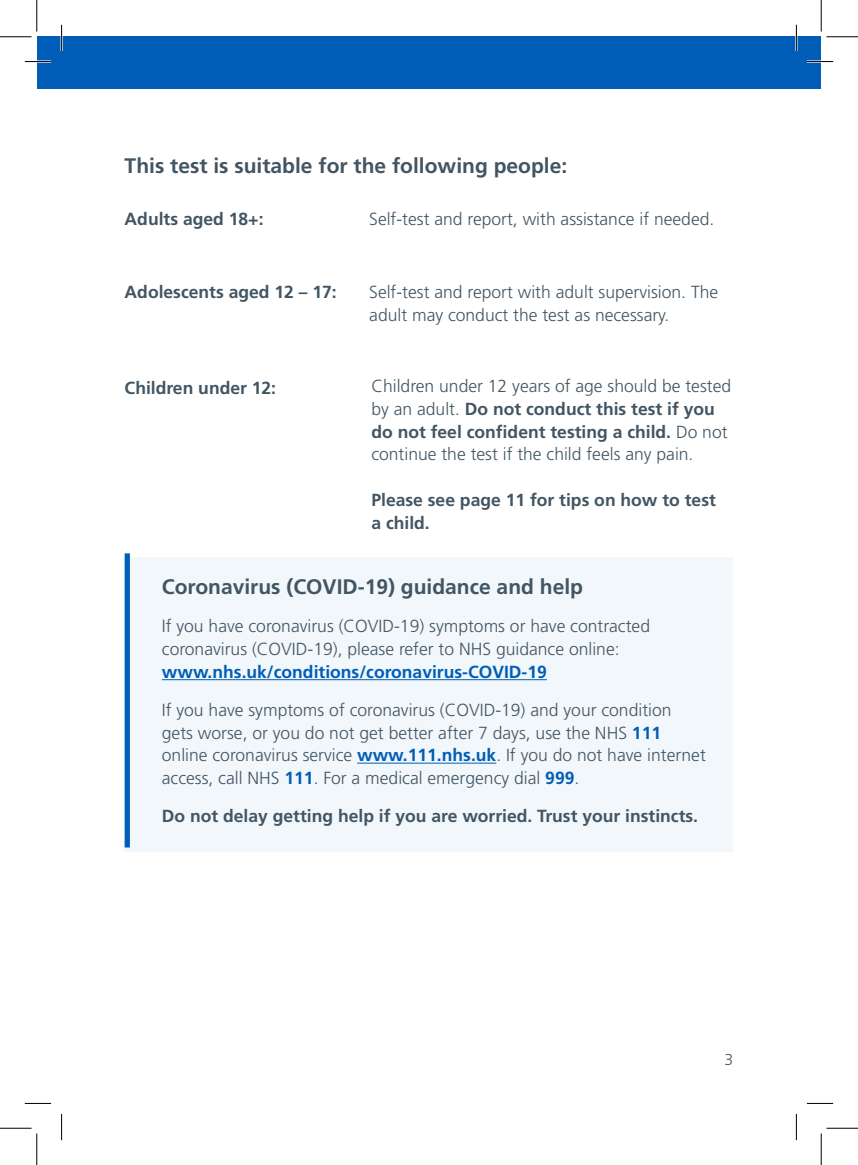
<style>
.page{position:relative;width:858px;height:1165px;background:#fff}
.page>*{position:absolute;margin:0;border:0;box-sizing:border-box;transform-origin:0 0}
.Heading_3__h3{font:700 21px "Frutiger LT Std";color:#425563}
.Paragraph_Black__p{font:300 17.5px/22.8px "Frutiger LT Std";color:#425563}
.Paragraph_Bold__p{font:700 17.5px "Frutiger LT Std";color:#425563}
.Paragraph_Black__p-2{font:700 17.5px "Frutiger LT Std";color:#005eb8}
.Paragraph_Black__p-3{font:700 17.5px/22.8px "Frutiger LT Std";color:#425563}
.Page_number__p{font:300 15.75px "Frutiger LT Std";color:#425563}
.s1{font-weight:700}
.s2{font-weight:700;color:#005eb8}
</style>
<div class="page">
<div style="left:37px;top:37px;width:25px;height:52px;background:#005eb8"></div>
<div style="left:124px;top:558px;width:608px;height:294px;background:#f2f7fb"></div>
<div style="left:125px;top:553px;width:5px;height:294px;background:#005eb8"></div>
<hr style="left:162px;top:679px;width:384px;height:1px;background:#005eb8">
<hr style="left:357px;top:763px;width:139px;height:1px;background:#005eb8">
<div style="left:62px;top:37px;width:759px;height:52px;background:#005eb8"></div>
<hr style="left:25px;top:60px;width:26px;height:3px;background:#fff">
<hr style="left:806px;top:60px;width:26px;height:3px;background:#fff">
<hr style="left:60px;top:25px;width:3px;height:26px;background:#fff">
<hr style="left:795px;top:25px;width:2px;height:26px;background:#fff">
<svg style="left:25px;top:61px;width:26px;height:1px"></svg>
<svg style="left:806px;top:61px;width:26px;height:1px"></svg>
<svg style="left:25px;top:1103px;width:26px;height:1px"></svg>
<svg style="left:806px;top:1103px;width:26px;height:1px"></svg>
<svg style="left:61px;top:25px;width:1px;height:26px"></svg>
<svg style="left:61px;top:1114px;width:1px;height:26px"></svg>
<svg style="left:795px;top:25px;width:1px;height:26px"></svg>
<svg style="left:795px;top:1114px;width:1px;height:26px"></svg>
<hr style="left:0;top:36px;width:32px;height:1px;background:#000">
<hr style="left:826px;top:36px;width:31px;height:1px;background:#000">
<hr style="left:0;top:1128px;width:32px;height:1px;background:#000">
<hr style="left:826px;top:1128px;width:31px;height:1px;background:#000">
<hr style="left:36px;top:0;width:1px;height:32px;background:#000">
<hr style="left:36px;top:1133px;width:1px;height:32px;background:#000">
<hr style="left:820px;top:0;width:1px;height:32px;background:#000">
<hr style="left:820px;top:1133px;width:1px;height:32px;background:#000">
<p class="Heading_3__h3" style="left:125px;top:154px;width:444px">This test is suitable for the following people:</p>
<h3 class="Paragraph_Bold__p" style="left:125px;top:208px;width:140px">Adults aged 18+:</h3>
<p class="Paragraph_Black__p" style="left:369px;top:208px;width:346px">Self-test and report, with assistance if needed.</p>
<h3 class="Paragraph_Bold__p" style="left:125px;top:281px;width:213px">Adolescents aged 12 – 17:</h3>
<p class="Paragraph_Black__p" style="left:369px;top:281px;width:350px">Self-test and report with adult supervision. The adult may conduct the test as necessary.</p>
<h3 class="Paragraph_Bold__p" style="left:125px;top:377px;width:153px">Children under 12:</h3>
<p class="Paragraph_Black__p" style="left:371px;top:375px;width:361px">Children under 12 years of age should be tested by an adult. <span class="s1">Do not conduct this test if you do not feel confident testing a child.</span> Do not continue the test if the child feels any pain.</p>
<p class="Paragraph_Black__p-3" style="left:371px;top:489px;width:346px">Please see page 11 for tips on how to test a child.</p>
<p class="Heading_3__h3" style="left:162px;top:574px;width:422px">Coronavirus (COVID-19) guidance and help</p>
<p class="Paragraph_Black__p" style="left:162px;top:615px;width:489px">If you have coronavirus (COVID-19) symptoms or have contracted coronavirus (COVID-19), please refer to NHS guidance online:</p>
<p class="Paragraph_Black__p-2" style="left:162px;top:661px;width:386px">www.nhs.uk/conditions/coronavirus-COVID-19</p>
<p class="Paragraph_Black__p" style="left:162px;top:699px;width:545px">If you have symptoms of coronavirus (COVID-19) and your condition gets worse, or you do not get better after 7 days, use the NHS <span class="s2">111 </span>online coronavirus service <span class="s2">www.111.nhs.uk</span>. If you do not have internet access, call NHS <span class="s2">111</span>. For a medical emergency dial <span class="s2">999</span>.</p>
<h3 class="Paragraph_Bold__p" style="left:162px;top:806px;width:537px">Do not delay getting help if you are worried. Trust your instincts.</h3>
<p class="Page_number__p" style="left:724px;top:1050px;width:10px">3</p>
</div>
